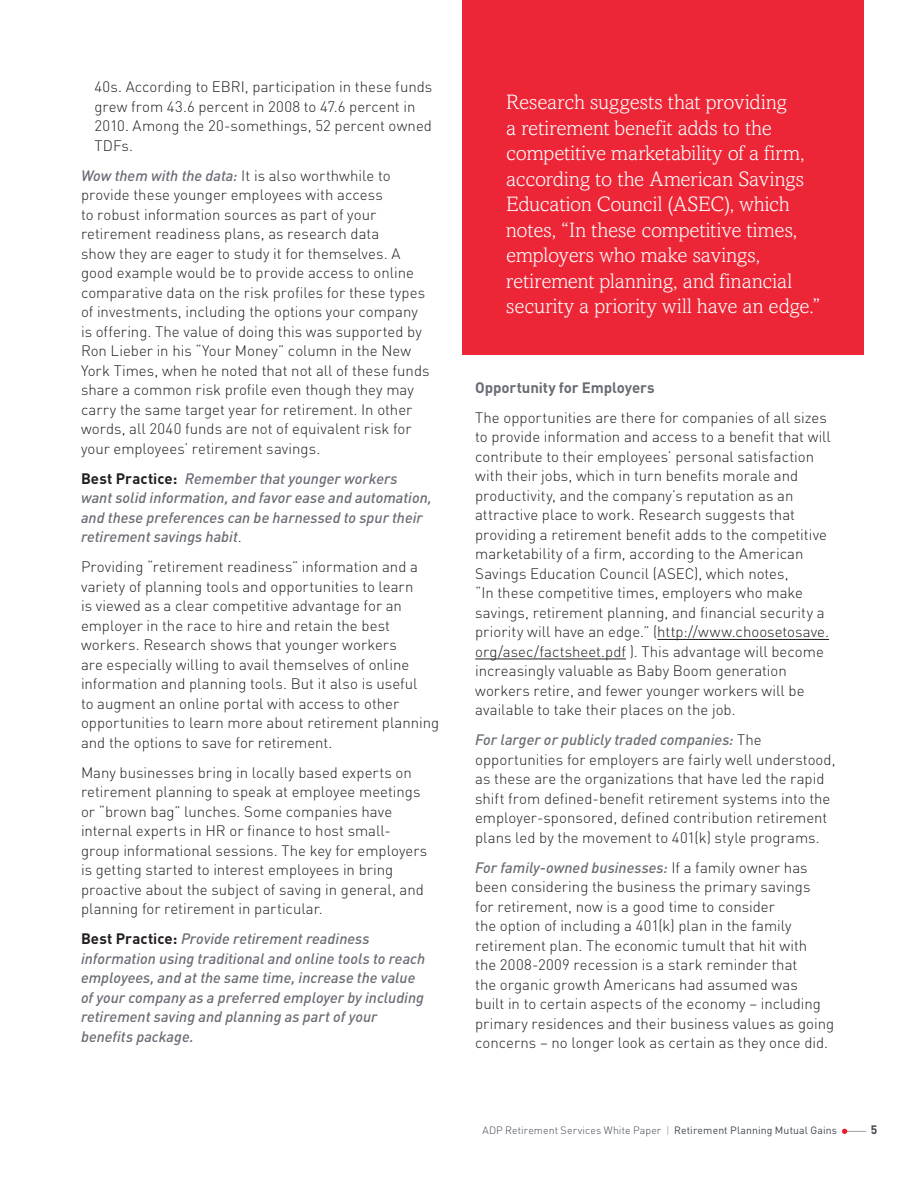
<style>
.page{position:relative;width:918px;height:1188px;background:#fff}
.page>*{position:absolute;margin:0;border:0;box-sizing:border-box;transform-origin:0 0}
.t1{font:300 21px/25.5px "Amasis MT Std";letter-spacing:-.005em;color:#fff}
.t2{font:300 15px/19.5px "DINOT";color:#231f20}
.t3{font:italic 500 15px/19.5px "DINOT";color:#696c74}
.t4{font:700 15px "DINOT";letter-spacing:-.005em;color:#696c74}
.t5{font:700 12px "DINOT";color:#3f4550}
.t6{font:300 10.5px "DINOT";letter-spacing:.01em;color:#3f4550}
.s1{font-weight:500;font-style:italic;color:#696c74}
.s2{font-weight:700;font-style:normal;color:#231f20}
.s3{font-weight:300;font-style:normal;color:#231f20}
.s4{font-weight:400;color:#a7adb5}
.s5{font-weight:400}
</style>
<div class="page">
<svg style="left:842px;top:1129px;width:24px;height:5px"></svg>
<hr style="left:657px;top:639px;width:172px;height:1px;background:#231f20">
<hr style="left:475px;top:659px;width:151px;height:1px;background:#231f20">
<div style="left:462px;top:0;width:402px;height:354px;background:#ed2637"></div>
<p class="t2" style="left:94px;top:77px;width:339px">40s. According to EBRI, participation in these funds grew from 43.6 percent in 2008 to 47.6 percent in 2010. Among the 20-somethings, 52 percent owned TDFs.</p>
<p class="t2" style="left:81px;top:166px;width:350px"><span class="s1">Wow them with the data:</span> It is also worthwhile to provide these younger employees with access<br>to robust information sources as part of your retirement readiness plans, as research data<br>show they are eager to study it for themselves. A good example would be to provide access to online comparative data on the risk profiles for these types of investments, including the options your company is offering. The value of doing this was supported by Ron Lieber in his “Your Money” column in the New York Times, when he noted that not all of these funds share a common risk profile even though they may carry the same target year for retirement. In other words, all 2040 funds are not of equivalent risk for your employees’ retirement savings.</p>
<p class="t3" style="left:81px;top:468px;width:352px"><span class="s2">Best Practice:</span> Remember that younger workers want solid information, and favor ease and automation, and these preferences can be harnessed to spur their retirement savings habit<span class="s3">.</span></p>
<p class="t2" style="left:81px;top:557px;width:360px">Providing “retirement readiness” information and a variety of planning tools and opportunities to learn<br>is viewed as a clear competitive advantage for an employer in the race to hire and retain the best workers. Research shows that younger workers<br>are especially willing to avail themselves of online information and planning tools. But it also is useful<br>to augment an online portal with access to other opportunities to learn more about retirement planning and the options to save for retirement.</p>
<p class="t2" style="left:81px;top:763px;width:348px">Many businesses bring in locally based experts on retirement planning to speak at employee meetings or “brown bag” lunches. Some companies have internal experts in HR or finance to host small&shy;group informational sessions. The key for employers is getting started to interest employees in bring proactive about the subject of saving in general, and planning for retirement in particular.</p>
<p class="t3" style="left:81px;top:929px;width:346px"><span class="s2">Best Practice:</span> Provide retirement readiness information using traditional and online tools to reach employees, and at the same time, increase the value of your company as a preferred employer by including retirement saving and planning as part of your benefits package.</p>
<p class="t1" style="left:506px;top:89px;width:316px">Research suggests that providing<br>a retirement benefit adds to the competitive marketability of a firm, according to the American Savings Education Council (ASEC), which notes, “In these competitive times, employers who make savings, retirement planning, and financial security a priority will have an edge.”</p>
<p class="t4" style="left:475px;top:378px;width:181px">Opportunity for Employers</p>
<p class="t2" style="left:475px;top:408px;width:357px">The opportunities are there for companies of all sizes to provide information and access to a benefit that will contribute to their employees’ personal satisfaction with their jobs, which in turn benefits morale and productivity, and the company’s reputation as an attractive place to work. Research suggests that providing a retirement benefit adds to the competitive marketability of a firm, according to the American Savings Education Council (ASEC), which notes,<br>“In these competitive times, employers who make savings, retirement planning, and financial security a priority will have an edge.” (http://www.choosetosave. org/asec/factsheet.pdf ). This advantage will become increasingly valuable as Baby Boom generation workers retire, and fewer younger workers will be available to take their places on the job.</p>
<p class="t2" style="left:475px;top:730px;width:362px"><span class="s1">For larger or publicly traded companies:</span> The opportunities for employers are fairly well understood, as these are the organizations that have led the rapid shift from defined-benefit retirement systems into the employer-sponsored, defined contribution retirement plans led by the movement to 401(k) style programs.</p>
<p class="t2" style="left:475px;top:858px;width:361px"><span class="s1">For family-owned businesses:</span> If a family owner has been considering the business the primary savings<br>for retirement, now is a good time to consider<br>the option of including a 401(k) plan in the family retirement plan. The economic tumult that hit with<br>the 2008-2009 recession is a stark reminder that<br>the organic growth Americans had assumed was<br>built in to certain aspects of the economy – including primary residences and their business values as going concerns – no longer look as certain as they once did.</p>
<p class="t6" style="left:482px;top:1124px;width:356px">ADP Retirement Services White Paper <span class="s4">|</span> <span class="s5">Retirement Planning Mutual Gains</span></p>
<p class="t5" style="left:871px;top:1122px;width:8px">5</p>
</div>
